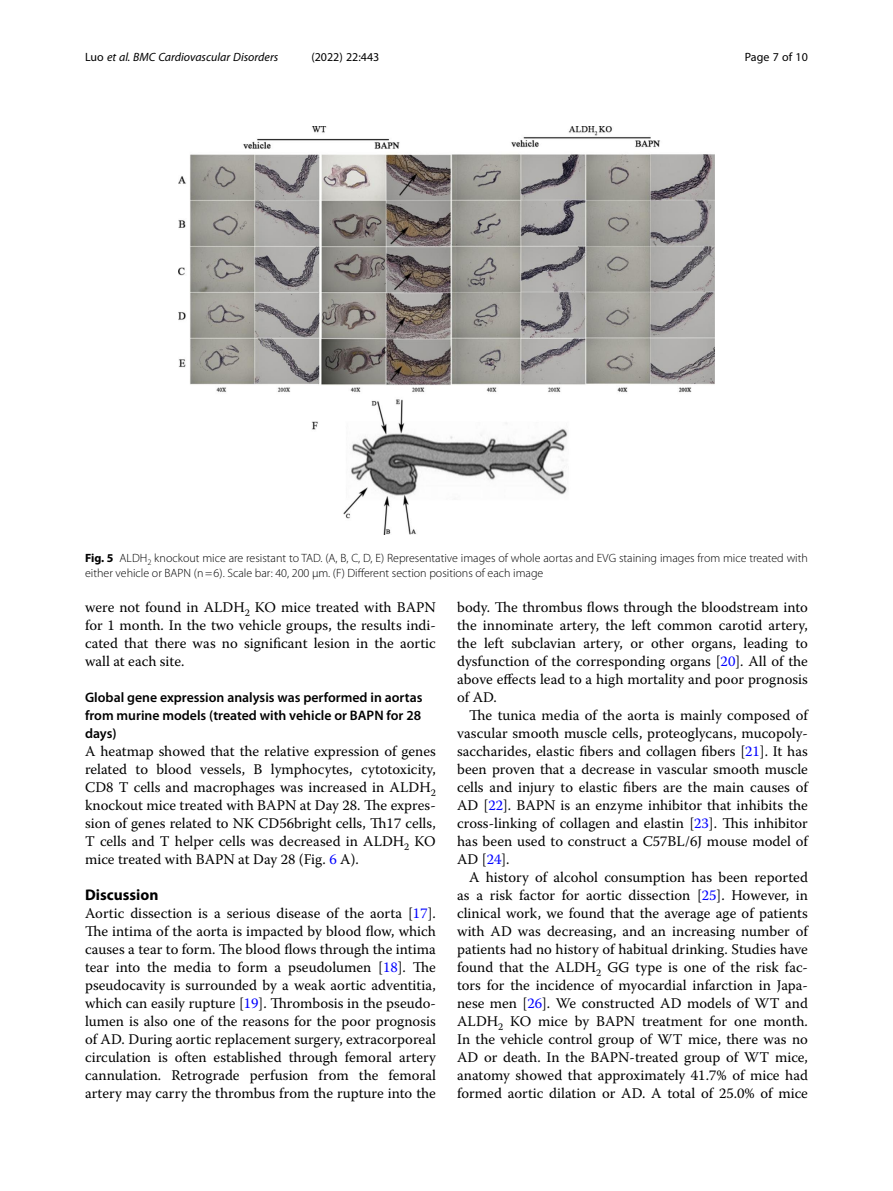
<style>
.page{position:relative;width:893px;height:1191px;background:#fff}
.page>*{position:absolute;margin:0;border:0;box-sizing:border-box;transform-origin:0 0}
.Head_1{font:700 15.45px "Myriad Pro";color:#000}
.Body_Text{font:14.7px/18px "Warnock Pro";color:#000;text-align:justify}
.Body_Text_Indent{font:14.7px/18px "Warnock Pro";color:#000;text-align:justify}
.Head_2{font:600 13.8px/18px "Myriad Pro";color:#000;text-align:justify}
.Figure_Caption{font:300 12px/15px "Myriad Pro";color:#000}
.t1{font:italic 12px "Myriad Pro";color:#000}
.t2{font:12px "Myriad Pro";color:#000}
.s1{font-style:normal}
.s2{font-weight:700}
.s3{color:#00f}
</style>
<div class="page">
<img style="left:178px;top:126px;width:536px;height:409px">
<p class="t1" style="left:85px;top:50px;width:195px"><span class="s1">Luo</span> et al. BMC Cardiovascular Disorders</p>
<p class="t2" style="left:311px;top:50px;width:70px">(2022) 22:443</p>
<p class="t2" style="left:745px;top:50px;width:65px">Page 7 of 10</p>
<p class="Figure_Caption" style="left:85px;top:550px;width:724px"><span class="s2">Fig. 5</span> ALDH<sub>2</sub> knockout mice are resistant to TAD. (A, B, C, D, E) Representative images of whole aortas and EVG staining images from mice treated with either vehicle or BAPN (n=6). Scale bar: 40, 200 μm. (F) Different section positions of each image</p>
<p class="Body_Text" style="left:85px;top:598px;width:352px">were not found in ALDH<sub>2</sub> KO mice treated with BAPN for 1 month. In the two vehicle groups, the results indi&shy;cated that there was no significant lesion in the aortic wall at each site.</p>
<p class="Head_2" style="left:85px;top:688px;width:339px">Global gene expression analysis was performed in aortas from murine models (treated with vehicle or BAPN for 28 days)</p>
<p class="Body_Text" style="left:85px;top:742px;width:352px">A heatmap showed that the relative expression of genes related to blood vessels, B lymphocytes, cytotoxicity, CD8 T cells and macrophages was increased in ALDH<sub>2 </sub>knockout mice treated with BAPN at Day 28. The expres&shy;sion of genes related to NK CD56bright cells, Th17 cells, T cells and T helper cells was decreased in ALDH<sub>2</sub> KO mice treated with BAPN at Day 28 (Fig. <span class="s3">6</span> A).</p>
<p class="Head_1" style="left:85px;top:885px;width:75px">Discussion</p>
<p class="Body_Text" style="left:85px;top:904px;width:352px">Aortic dissection is a serious disease of the aorta [<span class="s3">17</span>].<br>The intima of the aorta is impacted by blood flow, which causes a tear to form. The blood flows through the intima tear into the media to form a pseudolumen [<span class="s3">18</span>]. The pseudocavity is surrounded by a weak aortic adventitia, which can easily rupture [<span class="s3">19</span>]. Thrombosis in the pseudo&shy;lumen is also one of the reasons for the poor prognosis of AD. During aortic replacement surgery, extracorporeal circulation is often established through femoral artery cannulation. Retrograde perfusion from the femoral artery may carry the thrombus from the rupture into the</p>
<p class="Body_Text" style="left:457px;top:598px;width:352px">body. The thrombus flows through the bloodstream into the innominate artery, the left common carotid artery, the left subclavian artery, or other organs, leading to dysfunction of the corresponding organs [<span class="s3">20</span>]. All of the above effects lead to a high mortality and poor prognosis of AD.</p>
<p class="Body_Text_Indent" style="left:457px;top:706px;width:352px;text-indent:12px">The tunica media of the aorta is mainly composed of vascular smooth muscle cells, proteoglycans, mucopoly&shy;saccharides, elastic fibers and collagen fibers [<span class="s3">21</span>]. It has been proven that a decrease in vascular smooth muscle cells and injury to elastic fibers are the main causes of AD [<span class="s3">22</span>]. BAPN is an enzyme inhibitor that inhibits the cross-linking of collagen and elastin [<span class="s3">23</span>]. This inhibitor has been used to construct a C57BL/6J mouse model of AD [<span class="s3">24</span>].</p>
<p class="Body_Text_Indent" style="left:457px;top:868px;width:352px;text-indent:12px">A history of alcohol consumption has been reported as a risk factor for aortic dissection [<span class="s3">25</span>]. However, in clinical work, we found that the average age of patients with AD was decreasing, and an increasing number of patients had no history of habitual drinking. Studies have found that the ALDH<sub>2</sub> GG type is one of the risk fac&shy;tors for the incidence of myocardial infarction in Japa&shy;nese men [<span class="s3">26</span>]. We constructed AD models of WT and ALDH<sub>2</sub> KO mice by BAPN treatment for one month.<br>In the vehicle control group of WT mice, there was no AD or death. In the BAPN-treated group of WT mice, anatomy showed that approximately 41.7% of mice had formed aortic dilation or AD. A total of 25.0% of mice</p>
</div>
